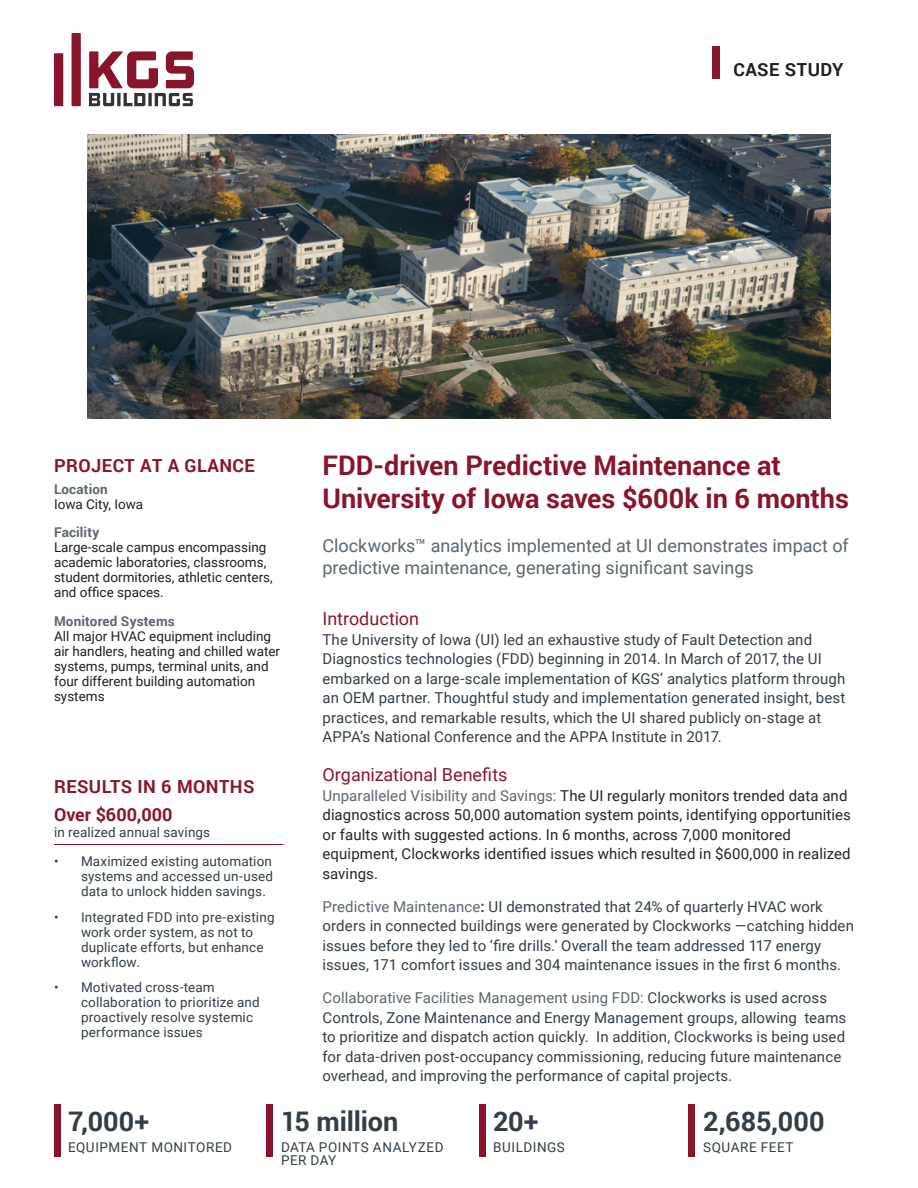
<style>
.page{position:relative;width:918px;height:1188px;background:#fff}
.page>*{position:absolute;margin:0;border:0;box-sizing:border-box;transform-origin:0 0}
.Body_Main_Heading{font:700 27px/32.4px "Roboto";letter-spacing:-.005em;color:#88152b}
.Case_Study_Footer_Nu{font:700 27px "Roboto";letter-spacing:-.005em;color:#333e48}
.Body_Subheader_1{font:18px/21.6px "Roboto";color:#5c6670}
.Body_Text_Header{font:18px "Roboto";color:#89172c}
.Sidebar_Heading{font:700 18px "Roboto";letter-spacing:.025em;color:#89172c}
.Sidebar_Callout{font:700 18px "Roboto";letter-spacing:.005em;color:#89172c}
.Top_Right_Header{font:700 18px "Roboto";letter-spacing:.025em;color:#231f20}
.Body_Text{font:15px/19.5px "Roboto";letter-spacing:.005em;color:#333e48}
.Body_Text_Header-2{font:15px/19.5px "Roboto";letter-spacing:.005em;color:#333e48}
.Body_Text-2{font:15px/19.5px "Roboto";letter-spacing:.005em;color:#262324}
.Case_Study_Footer_Le{font:13.5px/15px "Roboto";letter-spacing:.01em;color:#333e48}
.Sidebar_Body_Text{font:13.5px/15px "Roboto";color:#231f20}
.Case_Study_Footer_Le-2{font:13.5px/12.8px "Roboto";letter-spacing:.04em;color:#333e48}
.Sidebar_Subheader{font:700 13.5px "Roboto";letter-spacing:.01em;color:#5c6670}
.Sidebar_Callout-2{font:13.5px "Roboto";letter-spacing:.01em;color:#333e48}
.Case_Study_Footer_Le-3{font:13.5px "Roboto";letter-spacing:.045em;color:#333e48}
.s1{color:#5c6670}
.s2{font-weight:700}
</style>
<div class="page">
<div style="left:54px;top:53px;width:9px;height:53px;background:#88152b"></div>
<div style="left:72px;top:33px;width:9px;height:73px;background:#88152b"></div>
<svg style="left:89px;top:51px;width:105px;height:55px"></svg>
<div style="left:712px;top:46px;width:8px;height:34px;background:#88152b"></div>
<div style="left:54px;top:1104px;width:6px;height:53px;background:#88152b"></div>
<div style="left:267px;top:1104px;width:6px;height:53px;background:#88152b"></div>
<hr style="left:54px;top:844px;width:230px;height:1px;background:#89172c">
<div style="left:479px;top:1104px;width:6px;height:53px;background:#88152b"></div>
<div style="left:689px;top:1104px;width:6px;height:53px;background:#88152b"></div>
<img style="left:87px;top:135px;width:744px;height:284px">
<p class="Top_Right_Header" style="left:734px;top:57px;width:112px">CASE STUDY</p>
<p class="Sidebar_Heading" style="left:54px;top:453px;width:202px">PROJECT AT A GLANCE</p>
<p class="Sidebar_Subheader" style="left:54px;top:479px;width:55px">Location</p>
<p class="Sidebar_Body_Text" style="left:54px;top:496px;width:91px">Iowa City, Iowa</p>
<p class="Sidebar_Subheader" style="left:54px;top:523px;width:47px">Facility</p>
<p class="Sidebar_Body_Text" style="left:54px;top:539px;width:220px">Large-scale campus encompassing academic laboratories, classrooms, student dormitories, athletic centers, and office spaces.</p>
<p class="Sidebar_Subheader" style="left:54px;top:611px;width:122px">Monitored Systems</p>
<p class="Sidebar_Body_Text" style="left:54px;top:628px;width:228px">All major HVAC equipment including air handlers, heating and chilled water systems, pumps, terminal units, and four different building automation systems</p>
<p class="Sidebar_Heading" style="left:54px;top:774px;width:202px">RESULTS IN 6 MONTHS</p>
<p class="Sidebar_Callout" style="left:54px;top:802px;width:120px">Over $600,000</p>
<p class="Sidebar_Callout-2" style="left:54px;top:823px;width:158px">in realized annual savings</p>
<p class="Case_Study_Footer_Le" style="left:81px;top:853px;width:194px;text-align:justify;text-indent:-27px">• Maximized existing automation systems and accessed un-used data to unlock hidden savings.</p>
<p class="Case_Study_Footer_Le" style="left:81px;top:909px;width:195px;text-indent:-27px">• Integrated FDD into pre-existing work order system, as not to duplicate efforts, but enhance workflow.</p>
<p class="Case_Study_Footer_Le" style="left:81px;top:980px;width:180px;text-indent:-27px">• Motivated cross-team collaboration to prioritize and proactively resolve systemic performance issues</p>
<p class="Body_Main_Heading" style="left:322px;top:449px;width:528px">FDD-driven Predictive Maintenance at<br>University of Iowa saves $600k in 6 months</p>
<p class="Body_Subheader_1" style="left:322px;top:534px;width:528px">Clockworks™ analytics implemented at UI demonstrates impact of predictive maintenance, generating significant savings</p>
<p class="Body_Text_Header" style="left:322px;top:606px;width:98px">Introduction</p>
<p class="Body_Text_Header-2" style="left:322px;top:629px;width:524px">The University of Iowa (UI) led an exhaustive study of Fault Detection and Diagnostics technologies (FDD) beginning in 2014. In March of 2017, the UI embarked on a large-scale implementation of KGS’ analytics platform through an OEM partner. Thoughtful study and implementation generated insight, best practices, and remarkable results, which the UI shared publicly on-stage at APPA’s National Conference and the APPA Institute in 2017.</p>
<p class="Body_Text_Header" style="left:322px;top:762px;width:186px">Organizational Benefits</p>
<p class="Body_Text-2" style="left:322px;top:785px;width:530px"><span class="s1">Unparalleled Visibility and Savings:</span> The UI regularly monitors trended data and diagnostics across 50,000 automation system points, identifying opportunities or faults with suggested actions. In 6 months, across 7,000 monitored equipment, Clockworks identified issues which resulted in $600,000 in realized savings.</p>
<p class="Body_Text" style="left:322px;top:896px;width:533px"><span class="s1">Predictive Maintenance</span><span class="s2">:</span> UI demonstrated that 24% of quarterly HVAC work orders in connected buildings were generated by Clockworks —catching hidden issues before they led to ‘fire drills.’ Overall the team addressed 117 energy issues, 171 comfort issues and 304 maintenance issues in the first 6 months.</p>
<p class="Body_Text" style="left:322px;top:988px;width:525px"><span class="s1">Collaborative Facilities Management using FDD:</span> Clockworks is used across Controls, Zone Maintenance and Energy Management groups, allowing teams to prioritize and dispatch action quickly. In addition, Clockworks is being used for data-driven post-occupancy commissioning, reducing future maintenance overhead, and improving the performance of capital projects.</p>
<p class="Case_Study_Footer_Nu" style="left:68px;top:1103px;width:83px">7,000+</p>
<p class="Case_Study_Footer_Le-2" style="left:68px;top:1140px;width:166px">EQUIPMENT MONITORED</p>
<p class="Case_Study_Footer_Nu" style="left:281px;top:1103px;width:119px">15 million</p>
<p class="Case_Study_Footer_Le-2" style="left:281px;top:1140px;width:164px">DATA POINTS ANALYZED<br>PER DAY</p>
<p class="Case_Study_Footer_Nu" style="left:493px;top:1103px;width:47px">20+</p>
<p class="Case_Study_Footer_Le-2" style="left:493px;top:1140px;width:73px">BUILDINGS</p>
<p class="Case_Study_Footer_Nu" style="left:703px;top:1103px;width:123px">2,685,000</p>
<p class="Case_Study_Footer_Le-3" style="left:703px;top:1138px;width:92px">SQUARE FEET</p>
</div>
